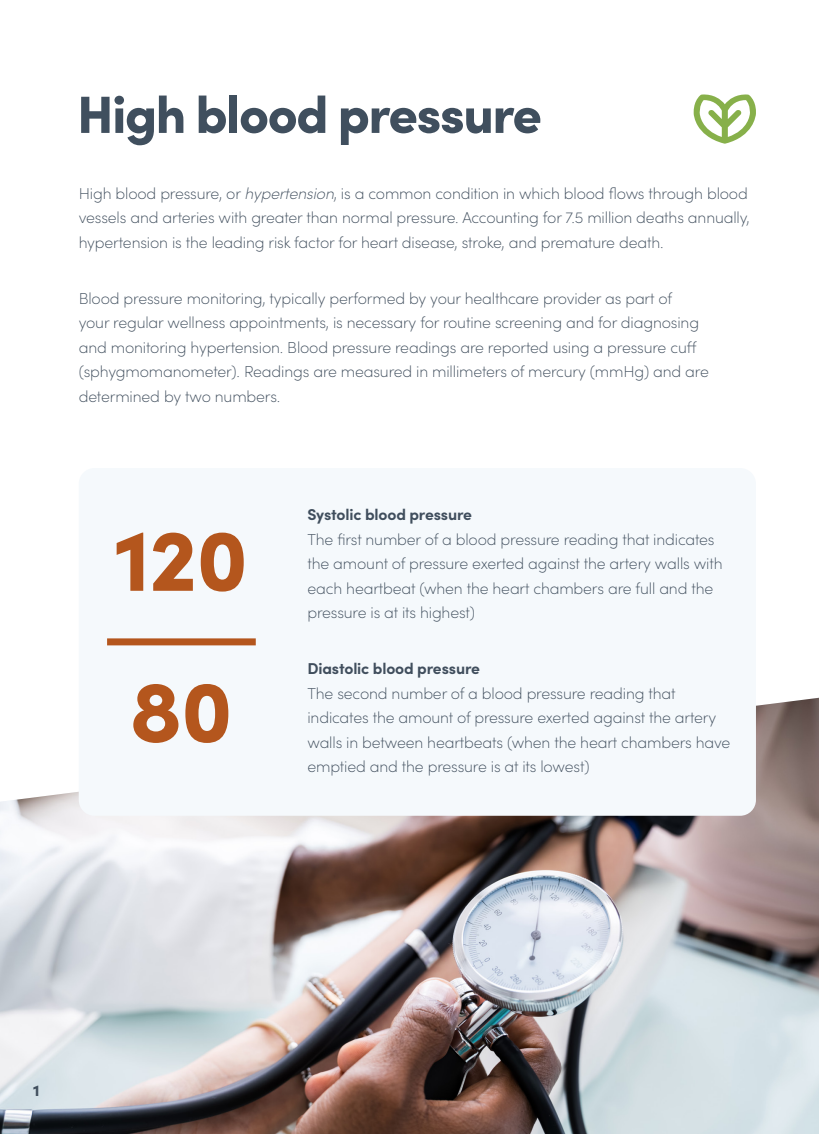
<style>
.page{position:relative;width:819px;height:1134px;background:#fff}
.page>*{position:absolute;margin:0;border:0;box-sizing:border-box;transform-origin:0 0}
.Chart_Copy_2_col{font:900 87.5px "Sofia Pro";color:#b4561d}
.Header_-_orion{font:900 52.5px "Sofia Pro";letter-spacing:-.03em;color:#404f5e}
.green_subheadings{font:200 15.75px/24.5px "Sofia Pro";letter-spacing:-.01em;color:#404e5d}
.t1{font:900 15.75px "Sofia Pro";color:#404e5d}
.s1{font-style:italic}
.s2{font-weight:700}
</style>
<div class="page">
<img style="left:0;top:698px;width:819px;height:436px">
<div style="left:79px;top:468px;width:677px;height:348px;background:#f5f9fc;border-radius:16px"></div>
<div style="left:107px;top:638px;width:149px;height:7px;background:#b4561d"></div>
<svg style="left:693px;top:94px;width:63px;height:50px"></svg>
<p class="Header_-_orion" style="left:77px;top:73px;width:467px">High blood pressure</p>
<p class="green_subheadings" style="left:79px;top:180px;width:673px">High blood pressure, or <span class="s1">hypertension</span>, is a common condition in which blood flows through blood vessels and arteries with greater than normal pressure. Accounting for 7.5 million deaths annually, hypertension is the leading risk factor for heart disease, stroke, and premature death.</p>
<p class="green_subheadings" style="left:79px;top:285px;width:632px">Blood pressure monitoring, typically performed by your healthcare provider as part of<br>your regular wellness appointments, is necessary for routine screening and for diagnosing and monitoring hypertension. Blood pressure readings are reported using a pressure cuff (sphygmomanometer). Readings are measured in millimeters of mercury (mmHg) and are determined by two numbers.</p>
<p class="Chart_Copy_2_col" style="left:114px;top:491px;width:135px">120</p>
<p class="Chart_Copy_2_col" style="left:130px;top:643px;width:104px">80</p>
<p class="green_subheadings" style="left:307px;top:502px;width:417px"><span class="s2">Systolic blood pressure<br></span>The first number of a blood pressure reading that indicates the amount of pressure exerted against the artery walls with each heartbeat (when the heart chambers are full and the pressure is at its highest)</p>
<p class="green_subheadings" style="left:307px;top:656px;width:425px"><span class="s2">Diastolic blood pressure<br></span>The second number of a blood pressure reading that indicates the amount of pressure exerted against the artery walls in between heartbeats (when the heart chambers have emptied and the pressure is at its lowest)</p>
<p class="t1" style="left:33px;top:1078px;width:8px">1</p>
</div>
